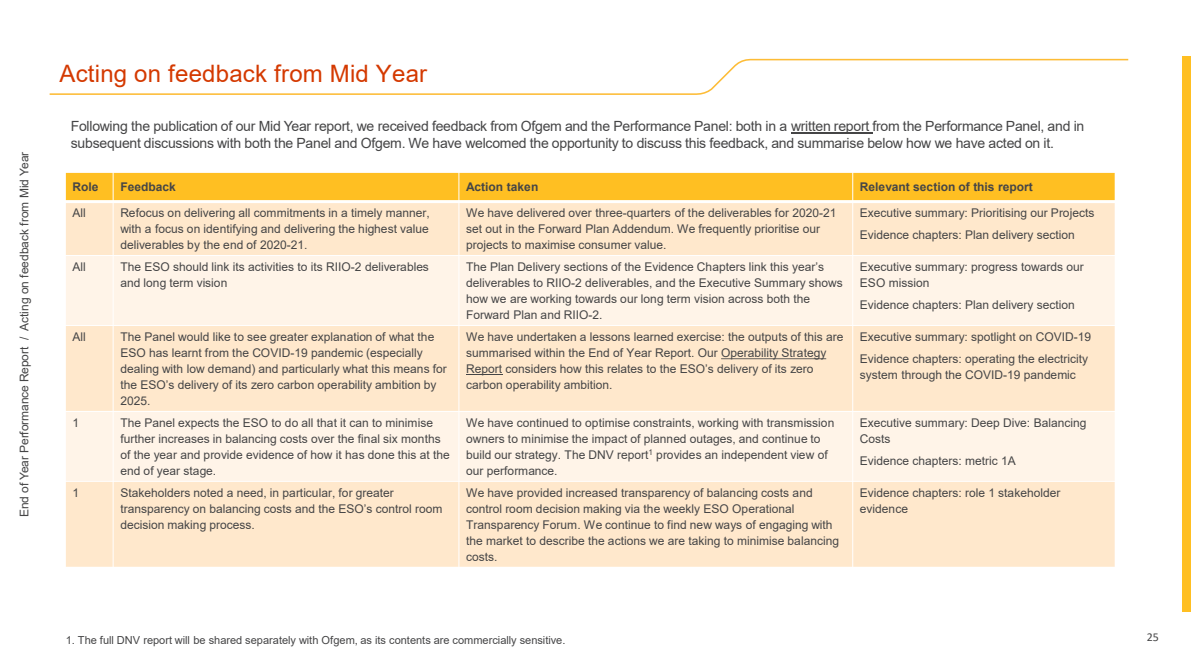
<style>
.page{position:relative;width:1191px;height:669px;background:#fff}
.page>*{position:absolute;margin:0;border:0;box-sizing:border-box;transform-origin:0 0}
.t1{font:24px "Arial";letter-spacing:.01em;color:#d43900}
.t2{font:14px/16.8px "Arial";letter-spacing:-.02em;color:#454546}
.t3{font:12px/16px "Arial";letter-spacing:.005em;color:#454546}
.t4{font:700 12px "Arial";color:#454546}
.t5{font:12px "Calibri";color:#454546}
.t6{font:11px "Arial";color:#454546}
</style>
<div class="page">
<div style="left:1182px;top:57px;width:9px;height:555px;background:#ffbf22"></div>
<svg style="left:49px;top:58px;width:1080px;height:37px"></svg>
<hr style="left:791px;top:132px;width:81px;height:1px;background:#454546">
<div style="left:65px;top:172px;width:48px;height:30px;background:#ffbf22"></div>
<div style="left:113px;top:172px;width:346px;height:30px;background:#ffbf22"></div>
<div style="left:459px;top:172px;width:394px;height:30px;background:#ffbf22"></div>
<div style="left:853px;top:172px;width:262px;height:30px;background:#ffbf22"></div>
<div style="left:65px;top:202px;width:48px;height:54px;background:#ffe8cc"></div>
<div style="left:113px;top:202px;width:346px;height:54px;background:#ffe8cc"></div>
<div style="left:459px;top:202px;width:394px;height:54px;background:#ffe8cc"></div>
<div style="left:853px;top:202px;width:262px;height:54px;background:#ffe8cc"></div>
<div style="left:65px;top:256px;width:48px;height:69px;background:#fff4e8"></div>
<div style="left:113px;top:256px;width:346px;height:69px;background:#fff4e8"></div>
<div style="left:459px;top:256px;width:394px;height:69px;background:#fff4e8"></div>
<div style="left:853px;top:256px;width:262px;height:69px;background:#fff4e8"></div>
<div style="left:65px;top:325px;width:48px;height:86px;background:#ffe8cc"></div>
<div style="left:113px;top:325px;width:346px;height:86px;background:#ffe8cc"></div>
<div style="left:459px;top:325px;width:394px;height:86px;background:#ffe8cc"></div>
<div style="left:853px;top:325px;width:262px;height:86px;background:#ffe8cc"></div>
<div style="left:65px;top:411px;width:48px;height:70px;background:#fff4e8"></div>
<div style="left:113px;top:411px;width:346px;height:70px;background:#fff4e8"></div>
<div style="left:459px;top:411px;width:394px;height:70px;background:#fff4e8"></div>
<div style="left:853px;top:411px;width:262px;height:70px;background:#fff4e8"></div>
<div style="left:65px;top:481px;width:48px;height:86px;background:#ffe8cc"></div>
<div style="left:113px;top:481px;width:346px;height:86px;background:#ffe8cc"></div>
<div style="left:459px;top:481px;width:394px;height:86px;background:#ffe8cc"></div>
<div style="left:853px;top:481px;width:262px;height:86px;background:#ffe8cc"></div>
<hr style="left:113px;top:172px;width:1px;height:396px;background:#fff">
<hr style="left:458px;top:172px;width:1px;height:396px;background:#fff">
<hr style="left:852px;top:172px;width:1px;height:396px;background:#fff">
<hr style="left:65px;top:200px;width:1051px;height:3px;background:#fff">
<hr style="left:65px;top:255px;width:1051px;height:1px;background:#fff">
<hr style="left:65px;top:325px;width:1051px;height:1px;background:#fff">
<hr style="left:65px;top:411px;width:1051px;height:1px;background:#fff">
<hr style="left:65px;top:481px;width:1051px;height:1px;background:#fff">
<hr style="left:65px;top:172px;width:1px;height:396px;background:#fff">
<hr style="left:65px;top:172px;width:1051px;height:1px;background:#fff">
<svg style="left:721px;top:358px;width:105px;height:1px"></svg>
<hr style="left:466px;top:374px;width:36px;height:1px;background:#454546">
<p class="t3" style="left:16px;top:517px;width:367px;rotate:-90deg">End of Year Performance Report / Acting on feedback from Mid Year</p>
<h1 class="t1" style="left:59px;top:57px;width:369px">Acting on feedback from Mid Year</h1>
<p class="t2" style="left:71px;top:117px;width:1015px">Following the publication of our Mid Year report, we received feedback from Ofgem and the Performance Panel: both in a written report from the Performance Panel, and in subsequent discussions with both the Panel and Ofgem. We have welcomed the opportunity to discuss this feedback, and summarise below how we have acted on it.</p>
<p class="t4" style="left:73px;top:179px;width:27px">Role</p>
<p class="t4" style="left:120px;top:179px;width:57px">Feedback</p>
<p class="t4" style="left:466px;top:179px;width:74px">Action taken</p>
<p class="t4" style="left:860px;top:179px;width:174px">Relevant section of this report</p>
<p class="t3" style="left:73px;top:205px;width:15px">All</p>
<p class="t3" style="left:120px;top:205px;width:311px;text-align:justify">Refocus on delivering all commitments in a timely manner, with a focus on identifying and delivering the highest value deliverables by the end of 2020-21.</p>
<p class="t3" style="left:466px;top:205px;width:372px">We have delivered over three-quarters of the deliverables for 2020-21 set out in the Forward Plan Addendum. We frequently prioritise our projects to maximise consumer value.</p>
<p class="t3" style="left:860px;top:205px;width:236px">Executive summary: Prioritising our Projects</p>
<p class="t3" style="left:860px;top:227px;width:216px">Evidence chapters: Plan delivery section</p>
<p class="t3" style="left:73px;top:259px;width:15px">All</p>
<p class="t3" style="left:120px;top:259px;width:310px">The ESO should link its activities to its RIIO-2 deliverables and long term vision</p>
<p class="t3" style="left:466px;top:259px;width:378px">The Plan Delivery sections of the Evidence Chapters link this year’s deliverables to RIIO-2 deliverables, and the Executive Summary shows how we are working towards our long term vision across both the Forward Plan and RIIO-2.</p>
<p class="t3" style="left:860px;top:259px;width:225px">Executive summary: progress towards our<br>ESO mission</p>
<p class="t3" style="left:860px;top:297px;width:216px">Evidence chapters: Plan delivery section</p>
<p class="t3" style="left:73px;top:329px;width:15px">All</p>
<p class="t3" style="left:120px;top:329px;width:328px">The Panel would like to see greater explanation of what the ESO has learnt from the COVID-19 pandemic (especially dealing with low demand) and particularly what this means for the ESO’s delivery of its zero carbon operability ambition by 2025.</p>
<p class="t3" style="left:466px;top:329px;width:379px">We have undertaken a lessons learned exercise: the outputs of this are summarised within the End of Year Report. Our Operability Strategy Report considers how this relates to the ESO’s delivery of its zero carbon operability ambition.</p>
<p class="t3" style="left:860px;top:329px;width:233px">Executive summary: spotlight on COVID-19</p>
<p class="t3" style="left:860px;top:351px;width:230px">Evidence chapters: operating the electricity system through the COVID-19 pandemic</p>
<p class="t3" style="left:73px;top:415px;width:8px">1</p>
<p class="t3" style="left:120px;top:415px;width:331px">The Panel expects the ESO to do all that it can to minimise further increases in balancing costs over the final six months of the year and provide evidence of how it has done this at the end of year stage.</p>
<p class="t3" style="left:466px;top:415px;width:370px">We have continued to optimise constraints, working with transmission owners to minimise the impact of planned outages, and continue to build our strategy. The DNV report<sup>1</sup> provides an independent view of our performance.</p>
<p class="t3" style="left:860px;top:415px;width:228px">Executive summary: Deep Dive: Balancing<br>Costs</p>
<p class="t3" style="left:860px;top:453px;width:157px">Evidence chapters: metric 1A</p>
<p class="t3" style="left:73px;top:485px;width:8px">1</p>
<p class="t3" style="left:120px;top:485px;width:324px">Stakeholders noted a need, in particular, for greater transparency on balancing costs and the ESO’s control room decision making process.</p>
<p class="t3" style="left:466px;top:485px;width:374px">We have provided increased transparency of balancing costs and control room decision making via the weekly ESO Operational Transparency Forum. We continue to find new ways of engaging with the market to describe the actions we are taking to minimise balancing costs.</p>
<p class="t3" style="left:860px;top:485px;width:202px">Evidence chapters: role 1 stakeholder evidence</p>
<p class="t6" style="left:66px;top:632px;width:501px">1. The full DNV report will be shared separately with Ofgem, as its contents are commercially sensitive.</p>
<p class="t5" style="left:1147px;top:629px;width:14px">25</p>
</div>
